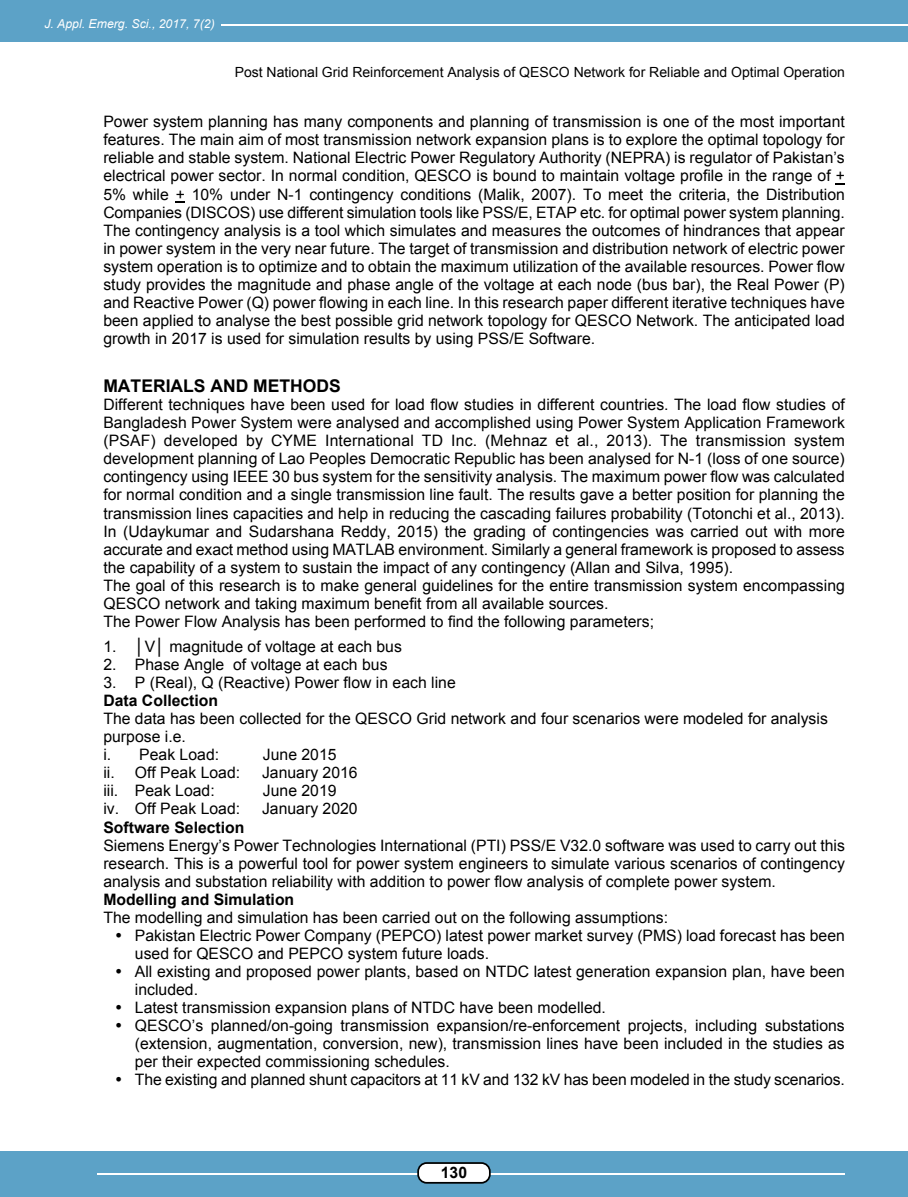
<style>
.page{position:relative;width:908px;height:1197px;background:#fff}
.page>*{position:absolute;margin:0;border:0;box-sizing:border-box;transform-origin:0 0}
.t1{font:700 17.5px "Arial";color:#000}
.t2{font:15.75px/18px "Arial";color:#000}
.t3{font:700 15.75px "Arial";color:#000}
.t4{font:14px "Arial";color:#000}
.t5{font:italic 12.25px "Arial";color:#fff}
</style>
<div class="page">
<div style="left:0;top:0;width:907px;height:42px;background:#5ca2c7"></div>
<hr style="left:221px;top:25px;width:686px;height:1px;background:#fff">
<div style="left:0;top:1152px;width:907px;height:45px;background:#5ca2c7"></div>
<hr style="left:97px;top:1173px;width:747px;height:2px;background:#fff">
<div style="left:417px;top:1162px;width:73px;height:22px;background:#fff;border:2px solid #000;border-radius:9px"></div>
<p class="t5" style="left:44px;top:19px;width:172px">J. Appl. Emerg. Sci., 2017, 7(2)</p>
<p class="t4" style="left:234px;top:67px;width:611px">Post National Grid Reinforcement Analysis of QESCO Network for Reliable and Optimal Operation</p>
<p class="t2" style="left:103px;top:114px;width:742px;text-align:justify">Power system planning has many components and planning of transmission is one of the most important features. The main aim of most transmission network expansion plans is to explore the optimal topology for reliable and stable system. National Electric Power Regulatory Authority (NEPRA) is regulator of Pakistan’s electrical power sector. In normal condition, QESCO is bound to maintain voltage profile in the range of + 5% while + 10% under N-1 contingency conditions (Malik, 2007). To meet the criteria, the Distribution Companies (DISCOS) use different simulation tools like PSS/E, ETAP etc. for optimal power system planning.<br>The contingency analysis is a tool which simulates and measures the outcomes of hindrances that appear in power system in the very near future. The target of transmission and distribution network of electric power system operation is to optimize and to obtain the maximum utilization of the available resources. Power flow study provides the magnitude and phase angle of the voltage at each node (bus bar), the Real Power (P) and Reactive Power (Q) power flowing in each line. In this research paper different iterative techniques have been applied to analyse the best possible grid network topology for QESCO Network. The anticipated load growth in 2017 is used for simulation results by using PSS/E Software.</p>
<p class="t1" style="left:103px;top:379px;width:239px">MATERIALS AND METHODS</p>
<p class="t2" style="left:103px;top:397px;width:742px">Different techniques have been used for load flow studies in different countries. The load flow studies of Bangladesh Power System were analysed and accomplished using Power System Application Framework (PSAF) developed by CYME International TD Inc. (Mehnaz et al., 2013). The transmission system development planning of Lao Peoples Democratic Republic has been analysed for N-1 (loss of one source) contingency using IEEE 30 bus system for the sensitivity analysis. The maximum power flow was calculated for normal condition and a single transmission line fault. The results gave a better position for planning the transmission lines capacities and help in reducing the cascading failures probability (Totonchi et al., 2013).<br>In (Udaykumar and Sudarshana Reddy, 2015) the grading of contingencies was carried out with more accurate and exact method using MATLAB environment. Similarly a general framework is proposed to assess the capability of a system to sustain the impact of any contingency (Allan and Silva, 1995).<br>The goal of this research is to make general guidelines for the entire transmission system encompassing QESCO network and taking maximum benefit from all available sources.<br>The Power Flow Analysis has been performed to find the following parameters;</p>
<p class="t2" style="left:103px;top:639px;width:300px">1. │V│ magnitude of voltage at each bus</p>
<p class="t2" style="left:103px;top:657px;width:285px">2. Phase Angle of voltage at each bus</p>
<p class="t2" style="left:103px;top:675px;width:354px">3. P (Real), Q (Reactive) Power flow in each line</p>
<p class="t3" style="left:103px;top:695px;width:116px">Data Collection</p>
<p class="t2" style="left:103px;top:711px;width:725px">The data has been collected for the QESCO Grid network and four scenarios were modeled for analysis purpose i.e.<br>i. Peak Load:</p>
<p class="t2" style="left:263px;top:747px;width:75px">June 2015</p>
<p class="t2" style="left:103px;top:765px;width:138px">ii. Off Peak Load:</p>
<p class="t2" style="left:262px;top:765px;width:97px">January 2016</p>
<p class="t2" style="left:103px;top:783px;width:113px">iii. Peak Load:</p>
<p class="t2" style="left:263px;top:783px;width:75px">June 2019</p>
<p class="t2" style="left:103px;top:801px;width:138px">iv. Off Peak Load:</p>
<p class="t2" style="left:262px;top:801px;width:97px">January 2020</p>
<p class="t3" style="left:103px;top:821px;width:142px">Software Selection</p>
<p class="t2" style="left:103px;top:837px;width:742px;text-align:justify">Siemens Energy’s Power Technologies International (PTI) PSS/E V32.0 software was used to carry out this research. This is a powerful tool for power system engineers to simulate various scenarios of contingency analysis and substation reliability with addition to power flow analysis of complete power system.</p>
<p class="t3" style="left:103px;top:893px;width:192px">Modelling and Simulation</p>
<p class="t2" style="left:103px;top:910px;width:566px">The modelling and simulation has been carried out on the following assumptions:</p>
<p class="t2" style="left:135px;top:928px;width:711px;text-indent:-20px">✓ Pakistan Electric Power Company (PEPCO) latest power market survey (PMS) load forecast has been used for QESCO and PEPCO system future loads.</p>
<p class="t2" style="left:135px;top:964px;width:711px;text-indent:-20px">✓ All existing and proposed power plants, based on NTDC latest generation expansion plan, have been included.</p>
<p class="t2" style="left:115px;top:1000px;width:492px">✓ Latest transmission expansion plans of NTDC have been modelled.</p>
<p class="t2" style="left:135px;top:1018px;width:711px;text-align:justify;text-indent:-20px">✓ QESCO’s planned/on-going transmission expansion/re-enforcement projects, including substations (extension, augmentation, conversion, new), transmission lines have been included in the studies as per their expected commissioning schedules.</p>
<p class="t2" style="left:115px;top:1072px;width:731px">✓ The existing and planned shunt capacitors at 11 kV and 132 kV has been modeled in the study scenarios.</p>
<p class="t3" style="left:440px;top:1167px;width:28px">130</p>
</div>
